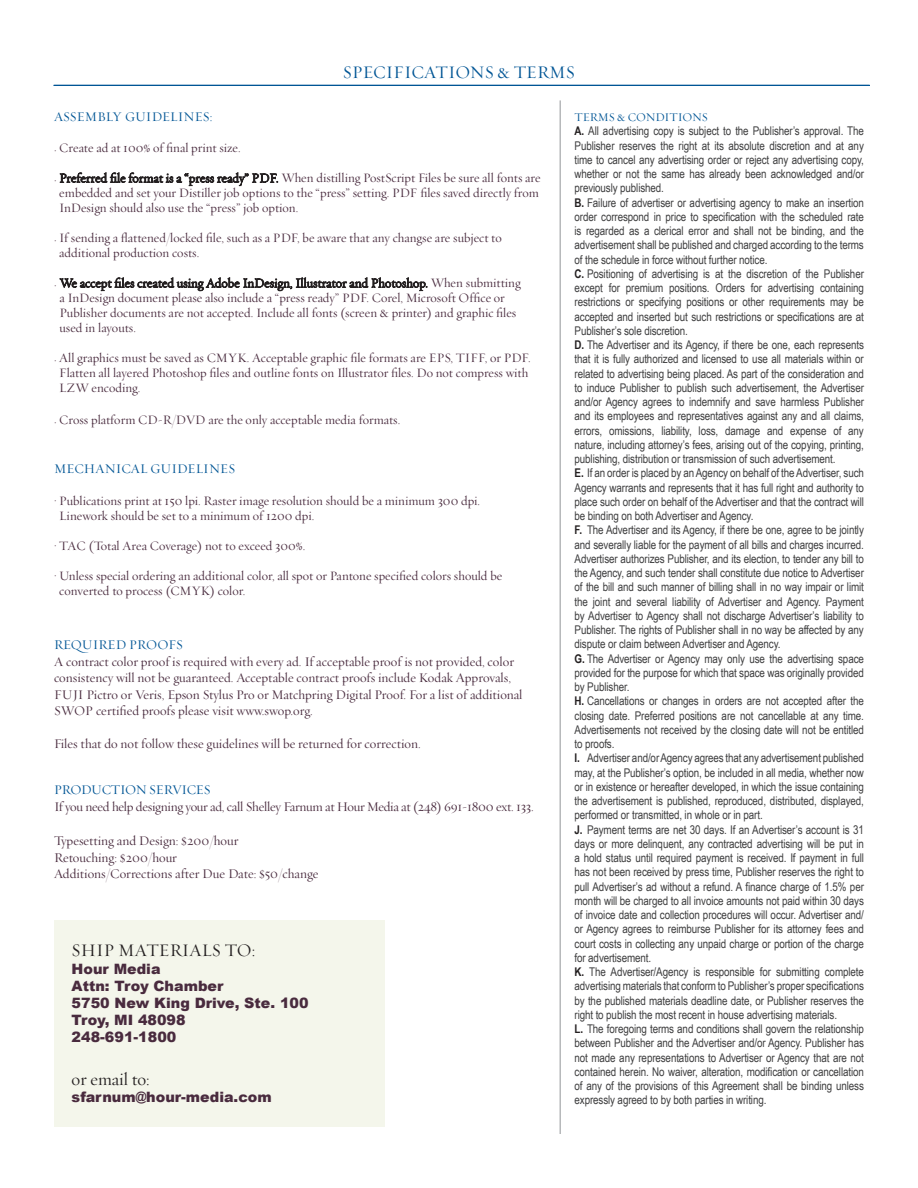
<style>
.page{position:relative;width:918px;height:1188px;background:#fff}
.page>*{position:absolute;margin:0;border:0;box-sizing:border-box;transform-origin:0 0}
.t1{font:18px "Requiem Display HTF Roman";color:#231f20}
.t2{font:18px "Requiem Display HTF Roman";color:#005595}
.t3{font:900 14.25px "Arial";color:#492b3e}
.t4{font:13.5px/16.5px "Requiem Display HTF Roman";color:#492b3e}
.t5{font:13.5px "Requiem Display HTF Roman";letter-spacing:-.02em;color:#492b3e}
.t6{font:13.5px "Requiem Display HTF Roman";color:#005595}
.t7{font:13.5px "Requiem Display HTF Roman";letter-spacing:-.02em;color:#005595}
.t8{font:13.2px/15px "Requiem Display HTF Roman";color:#492b3e}
.t9{font:12px/14.2px "Arial Narrow";letter-spacing:-.01em;color:#3e3e3f;text-align:justify}
.t10{font:12px "Requiem Display HTF Roman";letter-spacing:-.01em;color:#005595}
.s1{color:#231f20}
.s2{font-weight:700;color:#231f20}
</style>
<div class="page">
<div style="left:54px;top:920px;width:330px;height:206px;background:#f4f6eb"></div>
<hr style="left:54px;top:85px;width:815px;height:1px;background:#005595">
<svg style="left:60px;top:172px;width:218px;height:14px"></svg>
<svg style="left:59px;top:277px;width:368px;height:14px"></svg>
<hr style="left:560px;top:100px;width:1px;height:1034px;background:#939598">
<p class="t2" style="left:343px;top:61px;width:234px">SPECIFICATIONS &amp; TERMS</p>
<p class="t6" style="left:54px;top:108px;width:160px">ASSEMBLY GUIDELINES:</p>
<p class="t8" style="left:54px;top:141px;width:188px">• Create ad at 100% of final print size.</p>
<p class="t8" style="left:59px;top:171px;width:483px;text-indent:-5px">• <span class="s1">Preferred file format is a “press ready” PDF.</span> When distilling PostScript Files be sure all fonts are embedded and set your Distiller job options to the “press” setting. PDF files saved directly from<br>InDesign should also use the “press” job option.</p>
<p class="t8" style="left:59px;top:231px;width:444px;text-indent:-5px">• If sending a flattened/locked file, such as a PDF, be aware that any changse are subject to additional production costs.</p>
<p class="t8" style="left:60px;top:276px;width:463px;text-indent:-6px">• <span class="s1">We accept files created using Adobe InDesign, Illustrator and Photoshop.</span> When submitting a InDesign document please also include a “press ready” PDF. Corel, Microsoft Office or Publisher documents are not accepted. Include all fonts (screen &amp; printer) and graphic files used in layouts.</p>
<p class="t8" style="left:59px;top:351px;width:473px;text-indent:-5px">• All graphics must be saved as CMYK. Acceptable graphic file formats are EPS, TIFF, or PDF.<br>Flatten all layered Photoshop files and outline fonts on Illustrator files. Do not compress with<br>LZW encoding.</p>
<p class="t8" style="left:54px;top:412px;width:348px">• Cross platform CD-R/DVD are the only acceptable media formats.</p>
<p class="t6" style="left:54px;top:461px;width:183px">MECHANICAL GUIDELINES</p>
<p class="t8" style="left:59px;top:493px;width:422px;text-indent:-5px">• Publications print at 150 lpi. Raster image resolution should be a minimum 300 dpi.<br>Linework should be set to a minimum of 1200 dpi.</p>
<p class="t8" style="left:54px;top:538px;width:253px">• TAC (Total Area Coverage) not to exceed 300%.</p>
<p class="t8" style="left:59px;top:568px;width:444px;text-indent:-5px">• Unless special ordering an additional color, all spot or Pantone specified colors should be converted to process (CMYK) color.</p>
<p class="t6" style="left:54px;top:637px;width:131px">REQUIRED PROOFS</p>
<p class="t4" style="left:54px;top:654px;width:470px">A contract color proof is required with every ad. If acceptable proof is not provided, color consistency will not be guaranteed. Acceptable contract proofs include Kodak Approvals, FUJI Pictro or Veris, Epson Stylus Pro or Matchpring Digital Proof. For a list of additional SWOP certified proofs please visit www.swop.org.</p>
<p class="t4" style="left:54px;top:736px;width:368px">Files that do not follow these guidelines will be returned for correction.</p>
<p class="t7" style="left:54px;top:782px;width:158px">PRODUCTION SERVICES</p>
<p class="t5" style="left:54px;top:799px;width:481px">If you need help designing your ad, call Shelley Farnum at Hour Media at (248) 691-1800 ext. 133.</p>
<p class="t4" style="left:54px;top:833px;width:186px">Typesetting and Design: $200/hour</p>
<p class="t4" style="left:54px;top:849px;width:124px">Retouching: $200/hour</p>
<p class="t4" style="left:54px;top:866px;width:266px">Additions/Corrections after Due Date: $50/change</p>
<p class="t1" style="left:72px;top:940px;width:185px">SHIP MATERIALS TO:</p>
<p class="t3" style="left:72px;top:958px;width:90px">Hour Media</p>
<p class="t3" style="left:72px;top:975px;width:153px">Attn: Troy Chamber</p>
<p class="t3" style="left:72px;top:992px;width:238px">5750 New King Drive, Ste. 100</p>
<p class="t3" style="left:72px;top:1010px;width:116px">Troy, MI 48098</p>
<p class="t3" style="left:72px;top:1027px;width:106px">248-691-1800</p>
<p class="t1" style="left:72px;top:1069px;width:80px">or email to:</p>
<p class="t3" style="left:72px;top:1087px;width:202px">sfarnum@hour-media.com</p>
<p class="t10" style="left:575px;top:110px;width:135px">TERMS &amp; CONDITIONS</p>
<p class="t9" style="left:575px;top:124px;width:291px"><span class="s2">A.</span> All advertising copy is subject to the Publisher’s approval. The Publisher reserves the right at its absolute discretion and at any time to cancel any advertising order or reject any advertising copy, whether or not the same has already been acknowledged and/or previously published.</p>
<p class="t9" style="left:575px;top:195px;width:291px"><span class="s2">B.</span> Failure of advertiser or advertising agency to make an insertion order correspond in price to specification with the scheduled rate is regarded as a clerical error and shall not be binding, and the advertisement shall be published and charged according to the terms of the schedule in force without further notice.</p>
<p class="t9" style="left:575px;top:266px;width:291px"><span class="s2">C.</span> Positioning of advertising is at the discretion of the Publisher except for premium positions. Orders for advertising containing restrictions or specifying positions or other requirements may be accepted and inserted but such restrictions or specifications are at Publisher’s sole discretion.</p>
<p class="t9" style="left:575px;top:337px;width:291px"><span class="s2">D.</span> The Advertiser and its Agency, if there be one, each represents that it is fully authorized and licensed to use all materials within or related to advertising being placed. As part of the consideration and to induce Publisher to publish such advertisement, the Advertiser and/or Agency agrees to indemnify and save harmless Publisher and its employees and representatives against any and all claims, errors, omissions, liability, loss, damage and expense of any nature, including attorney’s fees, arising out of the copying, printing, publishing, distribution or transmission of such advertisement.</p>
<p class="t9" style="left:575px;top:466px;width:291px"><span class="s2">E.</span> If an order is placed by an Agency on behalf of the Advertiser, such Agency warrants and represents that it has full right and authority to place such order on behalf of the Advertiser and that the contract will be binding on both Advertiser and Agency.</p>
<p class="t9" style="left:575px;top:523px;width:291px"><span class="s2">F.</span> The Advertiser and its Agency, if there be one, agree to be jointly and severally liable for the payment of all bills and charges incurred.<br>Advertiser authorizes Publisher, and its election, to tender any bill to the Agency, and such tender shall constitute due notice to Advertiser of the bill and such manner of billing shall in no way impair or limit the joint and several liability of Advertiser and Agency. Payment by Advertiser to Agency shall not discharge Advertiser’s liability to Publisher. The rights of Publisher shall in no way be affected by any dispute or claim between Advertiser and Agency.</p>
<p class="t9" style="left:575px;top:651px;width:291px"><span class="s2">G.</span> The Advertiser or Agency may only use the advertising space provided for the purpose for which that space was originally provided by Publisher.</p>
<p class="t9" style="left:575px;top:694px;width:291px"><span class="s2">H.</span> Cancellations or changes in orders are not accepted after the closing date. Preferred positions are not cancellable at any time.<br>Advertisements not received by the closing date will not be entitled to proofs.</p>
<p class="t9" style="left:575px;top:751px;width:291px"><span class="s2">I.</span> Advertiser and/or Agency agrees that any advertisement published may, at the Publisher’s option, be included in all media, whether now or in existence or hereafter developed, in which the issue containing the advertisement is published, reproduced, distributed, displayed, performed or transmitted, in whole or in part.</p>
<p class="t9" style="left:575px;top:822px;width:291px"><span class="s2">J.</span> Payment terms are net 30 days. If an Advertiser’s account is 31 days or more delinquent, any contracted advertising will be put in a hold status until required payment is received. If payment in full has not been received by press time, Publisher reserves the right to pull Advertiser’s ad without a refund. A finance charge of 1.5% per month will be charged to all invoice amounts not paid within 30 days of invoice date and collection procedures will occur. Advertiser and/ or Agency agrees to reimburse Publisher for its attorney fees and court costs in collecting any unpaid charge or portion of the charge for advertisement.</p>
<p class="t9" style="left:575px;top:964px;width:291px"><span class="s2">K.</span> The Advertiser/Agency is responsible for submitting complete advertising materials that conform to Publisher’s proper specifications by the published materials deadline date, or Publisher reserves the right to publish the most recent in house advertising materials.</p>
<p class="t9" style="left:575px;top:1021px;width:291px"><span class="s2">L.</span> The foregoing terms and conditions shall govern the relationship between Publisher and the Advertiser and/or Agency. Publisher has not made any representations to Advertiser or Agency that are not contained herein. No waiver, alteration, modification or cancellation of any of the provisions of this Agreement shall be binding unless expressly agreed to by both parties in writing.</p>
</div>
